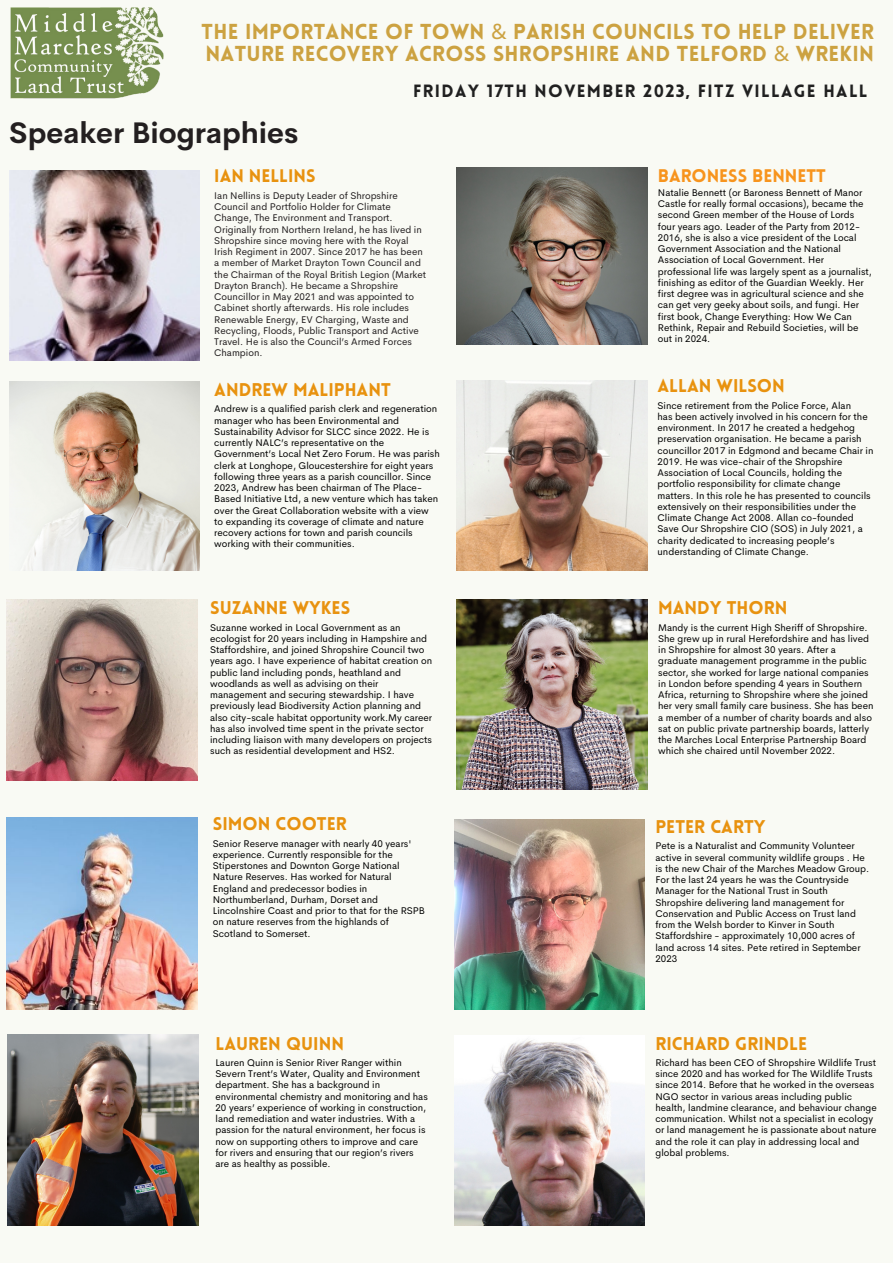
<style>
.page{position:relative;width:893px;height:1263px;background:#f9faf4}
.page>*{position:absolute;margin:0;border:0;box-sizing:border-box;transform-origin:0 0}
.t1{font:700 29.17px "Cerebri Sans";color:#231f20}
.t2{font:900 21.15px/21.9px "Lovelo";letter-spacing:.015em;color:#cca241}
.t3{font:900 18px "Lovelo";color:#e8920f}
.t4{font:900 17.85px "Lovelo";color:#f7941d}
.t5{font:900 17.85px "Lovelo";color:#e8920f}
.t6{font:900 17.4px "Lovelo";letter-spacing:.08em;color:#202020}
.t7{font:9.75px/11.2px "Cerebri Sans";color:#000}
.t8{font:9.75px/11.2px "Cerebri Sans";color:#231f20}
.s1{font-family:"Noto Sans";font-weight:400}
</style>
<div class="page">
<img style="left:6px;top:818px;width:192px;height:191px">
<img style="left:454px;top:819px;width:190px;height:190px">
<img style="left:457px;top:599px;width:190px;height:190px">
<img style="left:7px;top:1034px;width:192px;height:192px">
<img style="left:10px;top:381px;width:189px;height:189px">
<img style="left:457px;top:167px;width:190px;height:178px">
<img style="left:454px;top:1035px;width:190px;height:190px">
<img style="left:9px;top:171px;width:190px;height:190px">
<img style="left:7px;top:599px;width:191px;height:181px">
<img style="left:457px;top:380px;width:190px;height:190px">
<img style="left:10px;top:7px;width:154px;height:92px">
<p class="t2" style="left:202px;top:23px;width:674px">THE IMPORTANCE OF TOWN <span class="s1">&amp;</span> PARISH COUNCILS TO HELP DELIVER<br>NATURE RECOVERY ACROSS SHROPSHIRE AND TELFORD <span class="s1">&amp;</span> WREKIN</p>
<p class="t6" style="left:413px;top:83px;width:456px">FRIDAY 17TH NOVEMBER 2023, FITZ VILLAGE HALL</p>
<p class="t1" style="left:9px;top:114px;width:291px">Speaker Biographies</p>
<p class="t5" style="left:214px;top:169px;width:103px">IAN NELLINS</p>
<p class="t8" style="left:214px;top:190px;width:213px">Ian Nellins is Deputy Leader of Shropshire Council and Portfolio Holder for Climate Change, The Environment and Transport.<br>Originally from Northern Ireland, he has lived in Shropshire since moving here with the Royal Irish Regiment in 2007. Since 2017 he has been a member of Market Drayton Town Council and the Chairman of the Royal British Legion (Market Drayton Branch). He became a Shropshire Councillor in May 2021 and was appointed to Cabinet shortly afterwards. His role includes Renewable Energy, EV Charging, Waste and Recycling, Floods, Public Transport and Active Travel. He is also the Council’s Armed Forces Champion.</p>
<p class="t3" style="left:214px;top:383px;width:178px">ANDREW MALIPHANT</p>
<p class="t7" style="left:214px;top:403px;width:227px">Andrew is a qualified parish clerk and regeneration manager who has been Environmental and Sustainability Advisor for SLCC since 2022. He is currently NALC’s representative on the Government’s Local Net Zero Forum. He was parish clerk at Longhope, Gloucestershire for eight years following three years as a parish councillor. Since 2023, Andrew has been chairman of The Place-Based Initiative Ltd, a new venture which has taken over the Great Collaboration website with a view to expanding its coverage of climate and nature recovery actions for town and parish councils working with their communities.</p>
<p class="t3" style="left:210px;top:601px;width:142px">SUZANNE WYKES</p>
<p class="t7" style="left:210px;top:621px;width:223px">Suzanne worked in Local Government as an ecologist for 20 years including in Hampshire and Staffordshire, and joined Shropshire Council two years ago. I have experience of habitat creation on public land including ponds, heathland and woodlands as well as advising on their management and securing stewardship. I have previously lead Biodiversity Action planning and also city-scale habitat opportunity work.My career has also involved time spent in the private sector including liaison with many developers on projects such as residential development and HS2.</p>
<p class="t3" style="left:213px;top:817px;width:135px">SIMON COOTER</p>
<p class="t7" style="left:213px;top:838px;width:214px">Senior Reserve manager with nearly 40 years' experience. Currently responsible for the Stiperstones and Downton Gorge National Nature Reserves. Has worked for Natural England and predecessor bodies in Northumberland, Durham, Dorset and Lincolnshire Coast and prior to that for the RSPB on nature reserves from the highlands of Scotland to Somerset.</p>
<p class="t3" style="left:215px;top:1036px;width:130px">LAUREN QUINN</p>
<p class="t7" style="left:215px;top:1057px;width:214px">Lauren Quinn is Senior River Ranger within Severn Trent’s Water, Quality and Environment department. She has a background in environmental chemistry and monitoring and has 20 years’ experience of working in construction, land remediation and water industries. With a passion for the natural environment, her focus is now on supporting others to improve and care for rivers and ensuring that our region’s rivers are as healthy as possible.</p>
<p class="t4" style="left:658px;top:169px;width:169px">BARONESS BENNETT</p>
<p class="t7" style="left:658px;top:187px;width:215px">Natalie Bennett (or Baroness Bennett of Manor Castle for really formal occasions), became the second Green member of the House of Lords four years ago. Leader of the Party from 2012- 2016, she is also a vice president of the Local Government Association and the National Association of Local Government. Her professional life was largely spent as a journalist, finishing as editor of the Guardian Weekly. Her first degree was in agricultural science and she can get very geeky about soils, and fungi. Her first book, Change Everything: How We Can Rethink, Repair and Rebuild Societies, will be out in 2024.</p>
<p class="t3" style="left:657px;top:379px;width:129px">ALLAN WILSON</p>
<p class="t7" style="left:657px;top:399px;width:195px">Since retirement from the Police Force, Alan</p>
<p class="t7" style="left:657px;top:411px;width:217px">has been actively involved in his concern for the environment. In 2017 he created a hedgehog preservation organisation. He became a parish councillor 2017 in Edgmond and became Chair in 2019. He was vice-chair of the Shropshire Association of Local Councils, holding the portfolio responsibility for climate change matters. In this role he has presented to councils extensively on their responsibilities under the Climate Change Act 2008. Allan co-founded Save Our Shropshire CIO (SOS) in July 2021, a charity dedicated to increasing people’s understanding of Climate Change.</p>
<p class="t3" style="left:658px;top:601px;width:131px">MANDY THORN</p>
<p class="t7" style="left:658px;top:621px;width:211px">Mandy is the current High Sheriff of Shropshire.</p>
<p class="t7" style="left:658px;top:633px;width:217px">She grew up in rural Herefordshire and has lived in Shropshire for almost 30 years. After a graduate management programme in the public sector, she worked for large national companies in London before spending 4 years in Southern Africa, returning to Shropshire where she joined her very small family care business. She has been a member of a number of charity boards and also sat on public private partnership boards, latterly the Marches Local Enterprise Partnership Board which she chaired until November 2022.</p>
<p class="t3" style="left:655px;top:819px;width:112px">PETER CARTY</p>
<p class="t7" style="left:655px;top:840px;width:215px">Pete is a Naturalist and Community Volunteer active in several community wildlife groups . He is the new Chair of the Marches Meadow Group.<br>For the last 24 years he was the Countryside Manager for the National Trust in South Shropshire delivering land management for Conservation and Public Access on Trust land from the Welsh border to Kinver in South Staffordshire - approximately 10,000 acres of land across 14 sites. Pete retired in September 2023</p>
<p class="t3" style="left:655px;top:1036px;width:153px">RICHARD GRINDLE</p>
<p class="t7" style="left:655px;top:1057px;width:223px">Richard has been CEO of Shropshire Wildlife Trust since 2020 and has worked for The Wildlife Trusts since 2014. Before that he worked in the overseas NGO sector in various areas including public health, landmine clearance, and behaviour change communication. Whilst not a specialist in ecology or land management he is passionate about nature and the role it can play in addressing local and global problems.</p>
</div>
